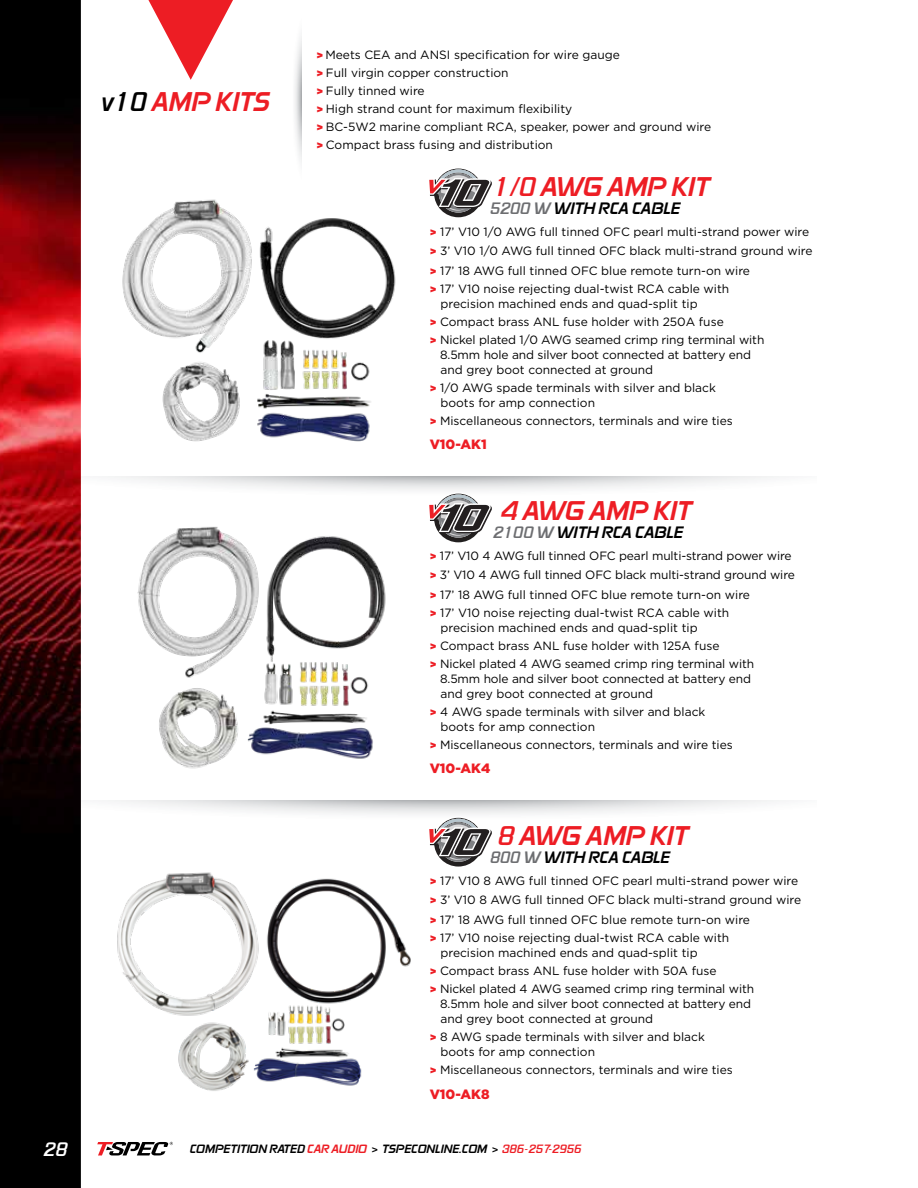
<style>
.page{position:relative;width:918px;height:1188px;background:#fff}
.page>*{position:absolute;margin:0;border:0;box-sizing:border-box;transform-origin:0 0}
.t1{font:27px "Mirth";color:#ed1d24}
.t2{font:19.5px "Mirth";color:#fff}
.t3{font:16.5px "Mirth";color:#000}
.t4{font:900 13.5px "Gotham";color:#ed1d24}
.t5{font:12px/15px "Gotham HTF";color:#000}
.t6{font:12px "Mirth";color:#000}
.t7{font:12px "Gotham";color:#000}
.s1{color:#000}
.s2{font-family:"Gotham";font-weight:900;font-size:10.5px;color:#ed1d24}
.s3{font-weight:900;font-size:10.5px;color:#ed1d24}
.s4{color:#6d6e71}
.s5{color:#ed1d24}
</style>
<div class="page">
<img style="left:0;top:0;width:81px;height:1188px">
<svg style="left:97px;top:1142px;width:76px;height:13px"></svg>
<img style="left:122px;top:162px;width:274px;height:280px">
<img style="left:110px;top:872px;width:301px;height:271px">
<img style="left:279px;top:38px;width:22px;height:147px">
<svg style="left:148px;top:0;width:85px;height:80px"></svg>
<img style="left:115px;top:526px;width:304px;height:278px">
<svg style="left:429px;top:169px;width:63px;height:48px"></svg>
<svg style="left:429px;top:494px;width:63px;height:48px"></svg>
<svg style="left:429px;top:818px;width:63px;height:49px"></svg>
<h1 class="t1" style="left:101px;top:85px;width:171px"><span class="s1">v10</span> AMP KITS</h1>
<p class="t5" style="left:316px;top:46px;width:305px;line-height:18px"><span class="s2">&gt;</span> Meets CEA and ANSI specification for wire gauge <span class="s2">&gt;</span> Full virgin copper construction</p>
<p class="t7" style="left:316px;top:84px;width:110px"><span class="s3">&gt;</span> Fully tinned wire</p>
<p class="t5" style="left:316px;top:100px;width:396px;line-height:18px"><span class="s2">&gt;</span> High strand count for maximum flexibility<br><span class="s2">&gt;</span> BC-5W2 marine compliant RCA, speaker, power and ground wire <span class="s2">&gt;</span> Compact brass fusing and distribution</p>
<h1 class="t1" style="left:493px;top:170px;width:218px">1/0 AWG AMP KIT</h1>
<h3 class="t3" style="left:490px;top:198px;width:192px"><span class="s4">5200 W</span> WITH RCA CABLE</h3>
<p class="t5" style="left:430px;top:221px;width:384px;line-height:19.6px"><span class="s2">&gt;</span> 17’ V10 1/0 AWG full tinned OFC pearl multi-strand power wire <span class="s2">&gt;</span> 3’ V10 1/0 AWG full tinned OFC black multi-strand ground wire <span class="s2">&gt;</span> 17’ 18 AWG full tinned OFC blue remote turn-on wire</p>
<p class="t5" style="left:440px;top:281px;width:290px;text-indent:-11px"><span class="s2">&gt;</span> 17’ V10 noise rejecting dual-twist RCA cable with precision machined ends and quad-split tip</p>
<p class="t5" style="left:430px;top:312px;width:336px;line-height:18px"><span class="s2">&gt;</span> Compact brass ANL fuse holder with 250A fuse<br><span class="s2">&gt;</span> Nickel plated 1/0 AWG seamed crimp ring terminal with</p>
<p class="t5" style="left:440px;top:347px;width:312px">8.5mm hole and silver boot connected at battery end and grey boot connected at ground</p>
<p class="t5" style="left:440px;top:380px;width:277px;text-indent:-11px"><span class="s2">&gt;</span> 1/0 AWG spade terminals with silver and black boots for amp connection</p>
<p class="t5" style="left:430px;top:413px;width:305px"><span class="s2">&gt;</span> Miscellaneous connectors, terminals and wire ties</p>
<p class="t4" style="left:430px;top:437px;width:59px">V10-AK1</p>
<h1 class="t1" style="left:501px;top:494px;width:192px">4 AWG AMP KIT</h1>
<h3 class="t3" style="left:493px;top:522px;width:192px"><span class="s4">2100 W</span> WITH RCA CABLE</h3>
<p class="t5" style="left:430px;top:545px;width:367px;line-height:19.6px"><span class="s2">&gt;</span> 17’ V10 4 AWG full tinned OFC pearl multi-strand power wire <span class="s2">&gt;</span> 3’ V10 4 AWG full tinned OFC black multi-strand ground wire <span class="s2">&gt;</span> 17’ 18 AWG full tinned OFC blue remote turn-on wire</p>
<p class="t5" style="left:440px;top:605px;width:290px;text-indent:-11px"><span class="s2">&gt;</span> 17’ V10 noise rejecting dual-twist RCA cable with precision machined ends and quad-split tip</p>
<p class="t5" style="left:430px;top:636px;width:326px;line-height:18px"><span class="s2">&gt;</span> Compact brass ANL fuse holder with 125A fuse<br><span class="s2">&gt;</span> Nickel plated 4 AWG seamed crimp ring terminal with</p>
<p class="t5" style="left:440px;top:671px;width:312px">8.5mm hole and silver boot connected at battery end and grey boot connected at ground</p>
<p class="t5" style="left:440px;top:704px;width:266px;text-indent:-11px"><span class="s2">&gt;</span> 4 AWG spade terminals with silver and black boots for amp connection</p>
<p class="t5" style="left:430px;top:737px;width:305px"><span class="s2">&gt;</span> Miscellaneous connectors, terminals and wire ties</p>
<p class="t4" style="left:430px;top:761px;width:62px">V10-AK4</p>
<h1 class="t1" style="left:498px;top:819px;width:192px">8 AWG AMP KIT</h1>
<h3 class="t3" style="left:490px;top:847px;width:182px"><span class="s4">800 W</span> WITH RCA CABLE</h3>
<p class="t5" style="left:430px;top:870px;width:373px;line-height:19.6px"><span class="s2">&gt;</span> 17’ V10 8 AWG full tinned OFC pearl multi-strand power wire <span class="s2">&gt;</span> 3’ V10 8 AWG full tinned OFC black multi-strand ground wire <span class="s2">&gt;</span> 17’ 18 AWG full tinned OFC blue remote turn-on wire</p>
<p class="t5" style="left:440px;top:930px;width:290px;text-indent:-11px"><span class="s2">&gt;</span> 17’ V10 noise rejecting dual-twist RCA cable with precision machined ends and quad-split tip</p>
<p class="t5" style="left:430px;top:961px;width:326px;line-height:18px"><span class="s2">&gt;</span> Compact brass ANL fuse holder with 50A fuse<br><span class="s2">&gt;</span> Nickel plated 4 AWG seamed crimp ring terminal with</p>
<p class="t5" style="left:440px;top:996px;width:312px">8.5mm hole and silver boot connected at battery end and grey boot connected at ground</p>
<p class="t5" style="left:440px;top:1029px;width:266px;text-indent:-11px"><span class="s2">&gt;</span> 8 AWG spade terminals with silver and black boots for amp connection</p>
<p class="t5" style="left:430px;top:1062px;width:305px"><span class="s2">&gt;</span> Miscellaneous connectors, terminals and wire ties</p>
<p class="t4" style="left:430px;top:1086px;width:61px">V10-AK8</p>
<h2 class="t2" style="left:44px;top:1137px;width:25px">28</h2>
<p class="t6" style="left:190px;top:1142px;width:393px">COMPETITION RATED <span class="s5">CAR AUDIO</span> &gt; TSPECONLINE.COM &gt; <span class="s5">386-257-2956</span></p>
</div>
